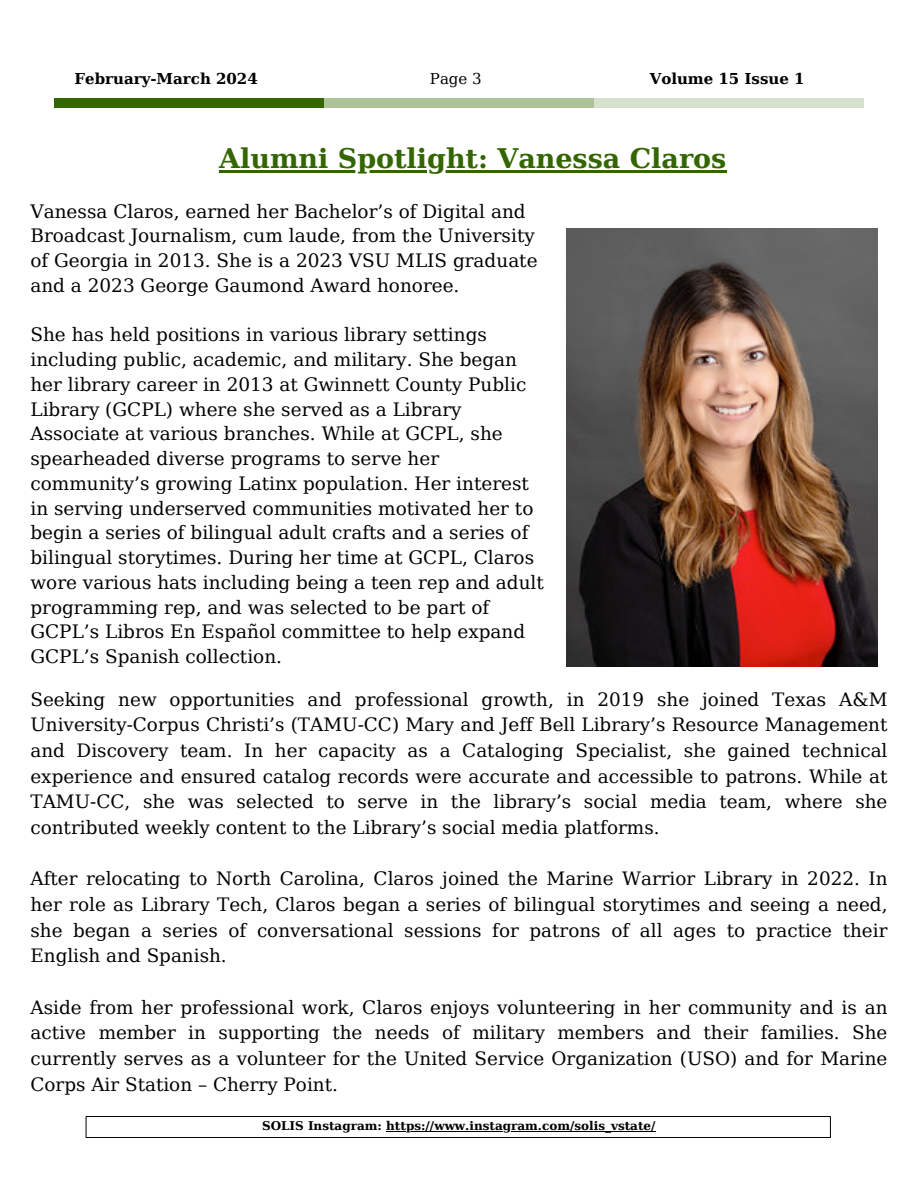
<style>
.page{position:relative;width:918px;height:1188px;background:#fff}
.page>*{position:absolute;margin:0;border:0;box-sizing:border-box;transform-origin:0 0}
.t1{font:700 27px "DejaVu Serif";color:#360}
.t2{font:18.45px/24.8px "DejaVu Serif";color:#000;text-align:justify}
.t3{font:700 15px "DejaVu Serif";color:#000}
.t4{font:15px "DejaVu Serif";color:#000}
.t5{font:700 12px "DejaVu Serif";color:#000}
</style>
<div class="page">
<div style="left:86px;top:1116px;width:745px;height:22px;border:1px solid #000"></div>
<div style="left:54px;top:98px;width:270px;height:10px;background:#360"></div>
<div style="left:324px;top:98px;width:270px;height:10px;background:#adc299"></div>
<div style="left:594px;top:98px;width:270px;height:10px;background:#d6e0cc"></div>
<hr style="left:219px;top:170px;width:508px;height:2px;background:#360">
<hr style="left:386px;top:1131px;width:270px;height:1px;background:#000">
<img style="left:566px;top:228px;width:312px;height:438px">
<p class="t3" style="left:75px;top:70px;width:185px">February-March 2024</p>
<p class="t4" style="left:430px;top:70px;width:53px">Page 3</p>
<p class="t3" style="left:650px;top:70px;width:156px">Volume 15 Issue 1</p>
<h1 class="t1" style="left:219px;top:143px;width:509px">Alumni Spotlight: Vanessa Claros</h1>
<p class="t2" style="left:30px;top:199px;width:509px;text-align:left">Vanessa Claros, earned her Bachelor’s of Digital and Broadcast Journalism, cum laude, from the University of Georgia in 2013. She is a 2023 VSU MLIS graduate and a 2023 George Gaumond Award honoree.</p>
<p class="t2" style="left:30px;top:323px;width:515px;text-align:left">She has held positions in various library settings including public, academic, and military. She began her library career in 2013 at Gwinnett County Public Library (GCPL) where she served as a Library Associate at various branches. While at GCPL, she spearheaded diverse programs to serve her community’s growing Latinx population. Her interest in serving underserved communities motivated her to begin a series of bilingual adult crafts and a series of bilingual storytimes. During her time at GCPL, Claros wore various hats including being a teen rep and adult programming rep, and was selected to be part of GCPL’s Libros En Español committee to help expand GCPL’s Spanish collection.</p>
<p class="t2" style="left:30px;top:687px;width:859px;line-height:25.7px">Seeking new opportunities and professional growth, in 2019 she joined Texas A&amp;M University-Corpus Christi’s (TAMU-CC) Mary and Jeff Bell Library’s Resource Management and Discovery team. In her capacity as a Cataloging Specialist, she gained technical experience and ensured catalog records were accurate and accessible to patrons. While at TAMU-CC, she was selected to serve in the library’s social media team, where she contributed weekly content to the Library’s social media platforms.</p>
<p class="t2" style="left:30px;top:866px;width:859px;line-height:25.7px">After relocating to North Carolina, Claros joined the Marine Warrior Library in 2022. In her role as Library Tech, Claros began a series of bilingual storytimes and seeing a need, she began a series of conversational sessions for patrons of all ages to practice their English and Spanish.</p>
<p class="t2" style="left:30px;top:994px;width:859px;line-height:25.7px">Aside from her professional work, Claros enjoys volunteering in her community and is an active member in supporting the needs of military members and their families. She currently serves as a volunteer for the United Service Organization (USO) and for Marine Corps Air Station – Cherry Point.</p>
<p class="t5" style="left:262px;top:1119px;width:395px">SOLIS Instagram: https://www.instagram.com/solis_vstate/</p>
</div>
